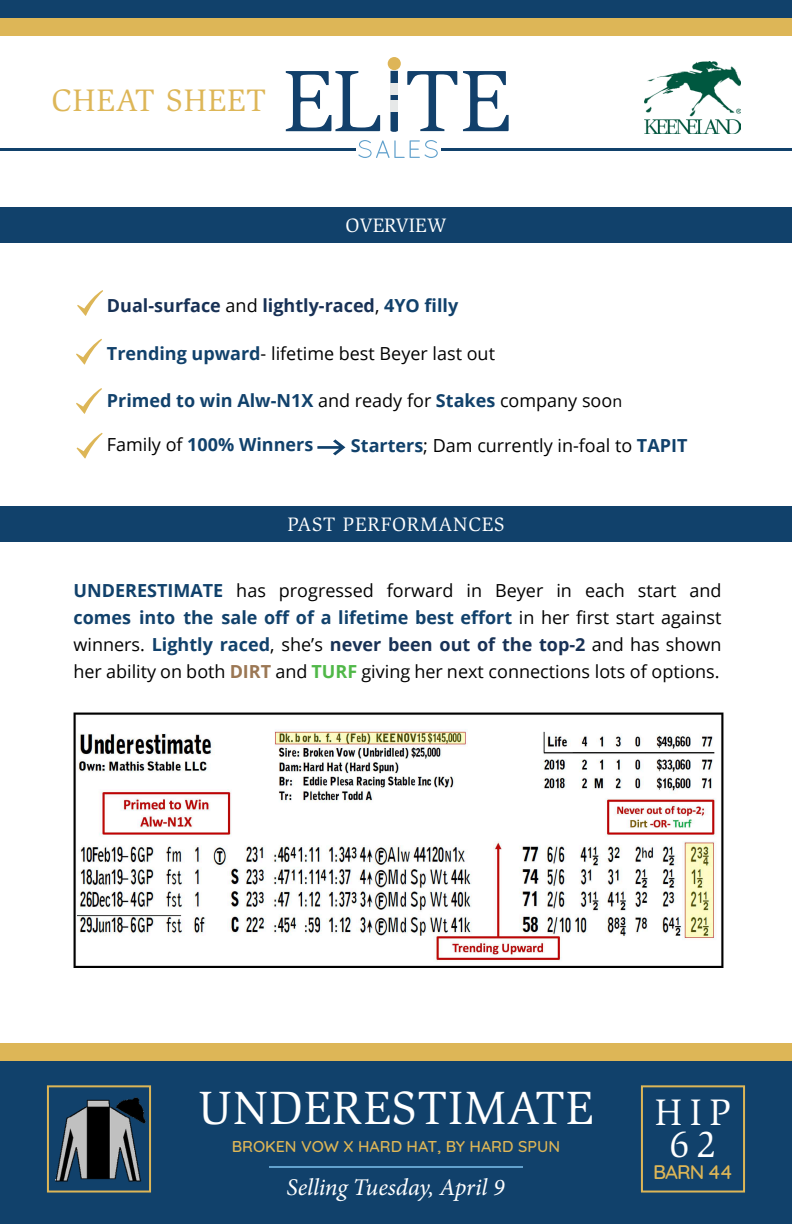
<style>
.page{position:relative;width:792px;height:1224px;background:#fff}
.page>*{position:absolute;margin:0;border:0;box-sizing:border-box;transform-origin:0 0}
.t1{font:48px "Slimbach Std";letter-spacing:.02em;color:#fff}
.t2{font:38px/32px "Slimbach Std";color:#fff;text-align:center}
.t3{font:32px "Slimbach Std";letter-spacing:.03em;color:#ddb657}
.t4{font:italic 24px "Minion Pro";letter-spacing:-.01em;color:#fff}
.t5{font:20px "Slimbach Std";letter-spacing:.04em;color:#fff}
.t6{font:20px "Slimbach Std";color:#fff}
.t7{font:500 20px "Quicksand";letter-spacing:-.05em;color:#ddb657}
.t8{font:18px/27px "Open Sans";color:#000;text-align:justify}
.t9{font:700 18px "Open Sans";color:#11416b}
.t10{font:700 18px "Open Sans";color:#183155}
.t11{font:500 16px "Quicksand";color:#ddb657}
.s1{font-weight:400;color:#000}
.s2{color:#11416b}
.s3{font-weight:700;color:#11416b}
.s4{font-weight:400;font-size:16px;color:#000}
.s5{font-weight:700;color:#183155}
.s6{font-weight:700;color:#9b7754}
.s7{font-weight:700;color:#50b848}
</style>
<div class="page">
<div style="left:0;top:0;width:792px;height:19px;background:#11416b"></div>
<div style="left:0;top:19px;width:792px;height:17px;background:#ddb657"></div>
<div style="left:388px;top:57px;width:13px;height:13px;background:#deb557;border-radius:50%"></div>
<svg style="left:358px;top:140px;width:80px;height:18px"></svg>
<svg style="left:286px;top:71px;width:94px;height:60px"></svg>
<svg style="left:407px;top:71px;width:50px;height:60px"></svg>
<svg style="left:463px;top:71px;width:46px;height:60px"></svg>
<svg style="left:391px;top:71px;width:7px;height:61px"></svg>
<div style="left:391px;top:83px;width:7px;height:11px;background:#e6e8e8"></div>
<div style="left:391px;top:100px;width:7px;height:11px;background:#e6e8e8"></div>
<hr style="left:441px;top:148px;width:351px;height:2px;background:#11416b">
<hr style="left:0;top:148px;width:355px;height:2px;background:#11416b">
<img style="left:644px;top:61px;width:97px;height:72px">
<div style="left:0;top:1061px;width:792px;height:163px;background:#11416b"></div>
<div style="left:0;top:1044px;width:792px;height:17px;background:#ddb657"></div>
<div style="left:641px;top:1085px;width:104px;height:108px;border:2px solid #ddb657"></div>
<img style="left:55px;top:1097px;width:91px;height:85px">
<div style="left:47px;top:1085px;width:104px;height:108px;border:2px solid #ddb657"></div>
<hr style="left:269px;top:1166px;width:254px;height:2px;background:#62a1cd">
<div style="left:0;top:207px;width:792px;height:36px;background:#11416b"></div>
<div style="left:0;top:506px;width:792px;height:36px;background:#11416b"></div>
<svg style="left:77px;top:290px;width:26px;height:26px"></svg>
<svg style="left:76px;top:339px;width:26px;height:25px"></svg>
<svg style="left:76px;top:388px;width:26px;height:26px"></svg>
<svg style="left:77px;top:433px;width:26px;height:25px"></svg>
<svg style="left:317px;top:439px;width:28px;height:16px"></svg>
<img style="left:74px;top:713px;width:650px;height:255px">
<h3 class="t3" style="left:51px;top:82px;width:216px">CHEAT SHEET</h3>
<p class="t6" style="left:346px;top:214px;width:102px">OVERVIEW</p>
<p class="t10" style="left:107px;top:293px;width:353px">Dual-surface <span class="s1">and</span> lightly-raced<span class="s1">,</span> <span class="s2">4YO filly</span></p>
<p class="t8" style="left:107px;top:339px;width:390px"><span class="s3">Trending upward</span>- lifetime best Beyer last out</p>
<p class="t9" style="left:107px;top:388px;width:517px">Primed to win Alw-N1X <span class="s1">and ready for</span> Stakes <span class="s1">company soo</span><span class="s4">n</span></p>
<p class="t9" style="left:107px;top:432px;width:208px"><span class="s1">Family of</span> 100% Winners</p>
<p class="t8" style="left:351px;top:431px;width:338px"><span class="s3">Starters</span>; Dam currently in-foal to <span class="s3">TAPIT</span></p>
<p class="t5" style="left:287px;top:513px;width:219px">PAST PERFORMANCES</p>
<p class="t8" style="left:74px;top:576px;width:650px"><span class="s3">UNDERESTIMATE</span> has progressed forward in Beyer in each start and <span class="s3">comes into the sale off of a lifetime best effort</span> in her first start against winners. <span class="s3">Lightly raced</span>, she’s <span class="s5">never been out of the top-2</span> and has shown her ability on both <span class="s6">DIRT</span> and <span class="s7">TURF</span> giving her next connections lots of options.</p>
<h1 class="t1" style="left:199px;top:1080px;width:396px">UNDERESTIMATE</h1>
<p class="t11" style="left:232px;top:1133px;width:330px">BROKEN VOW X HARD HAT, BY HARD SPUN</p>
<h3 class="t4" style="left:287px;top:1171px;width:219px">Selling Tuesday, April 9</h3>
<h2 class="t2" style="left:655px;top:1097px;width:78px">HIP<br>62</h2>
<p class="t7" style="left:653px;top:1156px;width:81px">BARN 44</p>
</div>
